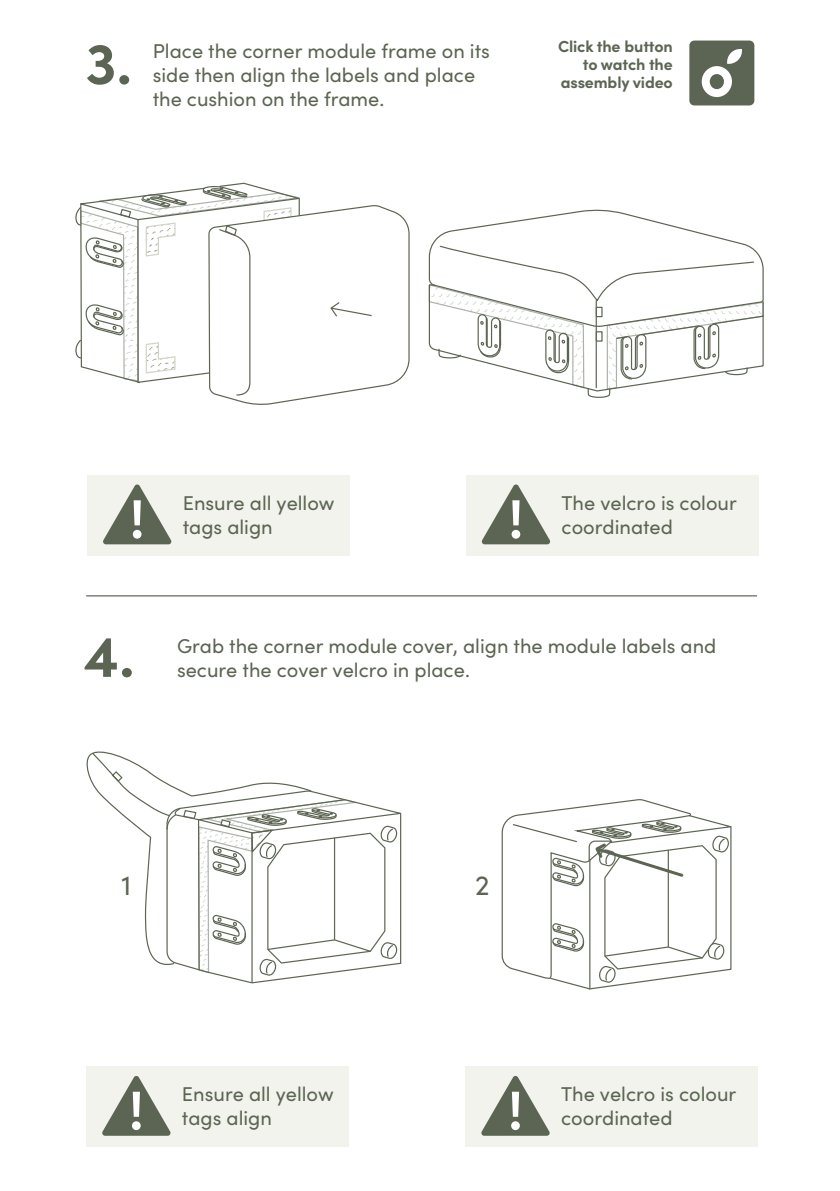
<style>
.page{position:relative;width:840px;height:1191px;background:#fff}
.page>*{position:absolute;margin:0;border:0;box-sizing:border-box;transform-origin:0 0}
.t1{font:700 58.8px "Sofia Pro";color:#5c6553}
.t2{font:700 54.8px "Sofia Pro";color:#fff;scale:.95 1}
.t3{font:28px "Sofia Pro";color:#5c6553}
.t4{font:20px/24px "Sofia Pro";color:#5c6553}
.t5{font:700 16px/18px "Sofia Pro";letter-spacing:-.01em;color:#5c6553;text-align:right}
</style>
<div class="page">
<div style="left:465px;top:475px;width:293px;height:80px;background:#f1f3ec"></div>
<svg style="left:481px;top:484px;width:69px;height:60px"></svg>
<div style="left:87px;top:475px;width:263px;height:80px;background:#f1f3ec"></div>
<svg style="left:103px;top:484px;width:69px;height:60px"></svg>
<div style="left:465px;top:1066px;width:292px;height:80px;background:#f1f3ec"></div>
<svg style="left:481px;top:1076px;width:69px;height:59px"></svg>
<div style="left:86px;top:1066px;width:263px;height:80px;background:#f1f3ec"></div>
<svg style="left:102px;top:1076px;width:69px;height:59px"></svg>
<svg style="left:428px;top:209px;width:336px;height:189px"></svg>
<svg style="left:91px;top:751px;width:310px;height:233px"></svg>
<svg style="left:501px;top:799px;width:230px;height:191px"></svg>
<svg style="left:75px;top:182px;width:334px;height:223px"></svg>
<hr style="left:86px;top:595px;width:670px;height:1px;background:#5c6553">
<svg style="left:689px;top:41px;width:65px;height:64px"></svg>
<h1 class="t1" style="left:85px;top:18px;width:48px">3.</h1>
<p class="t4" style="left:153px;top:38px;width:338px">Place the corner module frame on its side then align the labels and place the cushion on the frame.</p>
<p class="t5" style="left:557px;top:36px;width:116px">Click the button to watch the assembly video</p>
<h2 class="t2" style="left:130px;top:476px;width:17px">!</h2>
<p class="t4" style="left:183px;top:490px;width:153px">Ensure all yellow tags align</p>
<h2 class="t2" style="left:508px;top:476px;width:17px">!</h2>
<p class="t4" style="left:561px;top:490px;width:177px">The velcro is colour</p>
<p class="t4" style="left:561px;top:514px;width:113px">coordinated</p>
<h1 class="t1" style="left:84px;top:611px;width:52px">4.</h1>
<p class="t4" style="left:177px;top:633px;width:540px">Grab the corner module cover, align the module labels and secure the cover velcro in place.</p>
<h3 class="t3" style="left:121px;top:864px;width:11px">1</h3>
<h3 class="t3" style="left:475px;top:864px;width:16px">2</h3>
<h2 class="t2" style="left:129px;top:1068px;width:17px">!</h2>
<p class="t4" style="left:182px;top:1081px;width:153px">Ensure all yellow tags align</p>
<h2 class="t2" style="left:508px;top:1068px;width:17px">!</h2>
<p class="t4" style="left:561px;top:1081px;width:177px">The velcro is colour</p>
<p class="t4" style="left:561px;top:1105px;width:113px">coordinated</p>
</div>
